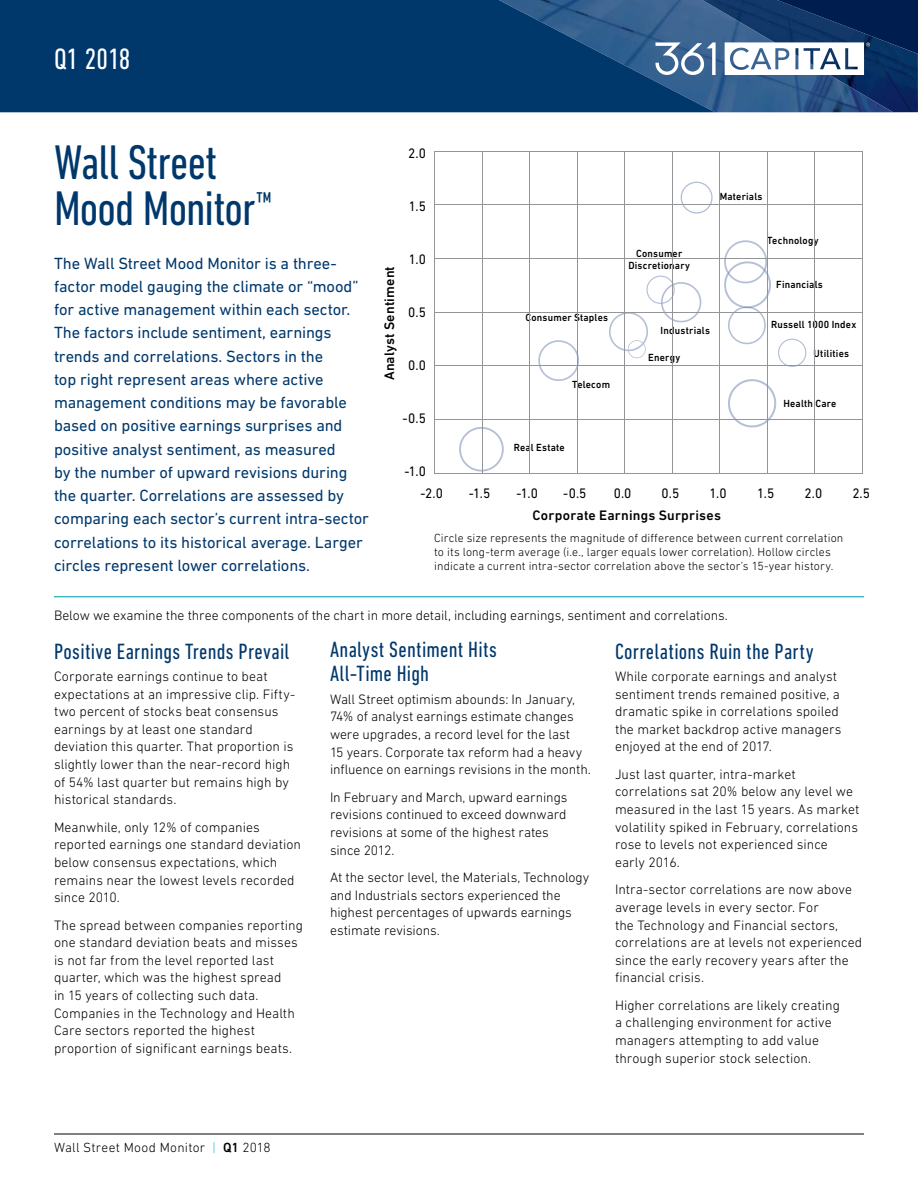
<style>
.page{position:relative;width:918px;height:1188px;background:#fff}
.page>*{position:absolute;margin:0;border:0;box-sizing:border-box;transform-origin:0 0}
.t1{font:condensed 49.5px/46.5px "DIN Next LT Pro";letter-spacing:-.02em;color:#00386c}
.t2{font:condensed 30px "DIN Next LT Pro";letter-spacing:-.005em;color:#fff}
.t3{font:condensed 22.5px/24px "DIN Next LT Pro";letter-spacing:.015em;color:#00386c}
.t4{font:16.5px/23.2px "DIN Next LT Pro";letter-spacing:-.01em;color:#00386c}
.t5{font:13.95px "DIN Next LT Pro";color:#000;scale:.95 1}
.t6{font:500 13.95px "DIN Next LT Pro";letter-spacing:.015em;color:#000}
.t7{font:300 13.8px/17.5px "DIN Next LT Pro";letter-spacing:.005em;color:#000}
.t8{font:300 13.5px "DIN Next LT Pro";letter-spacing:.02em;color:#000}
.t9{font:300 12px/14.4px "DIN Next LT Pro";letter-spacing:.01em;color:#000}
.t10{font:500 10.5px/12.6px "DIN Next LT Pro";letter-spacing:.02em;color:#000;text-align:center;scale:.95 1}
.s1{color:#16becf}
.s2{font-weight:500}
</style>
<div class="page">
<hr style="left:54px;top:1134px;width:810px;height:1px;background:#000">
<img style="left:715px;top:0;width:203px;height:112px">
<svg style="left:0;top:0;width:715px;height:112px;background:#073d70"></svg>
<svg style="left:655px;top:42px;width:61px;height:33px"></svg>
<svg style="left:725px;top:0;width:193px;height:75px"></svg>
<hr style="left:54px;top:596px;width:810px;height:1px;background:#009dad">
<svg style="left:459px;top:427px;width:45px;height:45px"></svg>
<svg style="left:538px;top:340px;width:41px;height:41px"></svg>
<svg style="left:609px;top:276px;width:92px;height:82px"></svg>
<svg style="left:724px;top:240px;width:47px;height:104px"></svg>
<svg style="left:778px;top:339px;width:28px;height:26px"></svg>
<svg style="left:728px;top:379px;width:48px;height:48px"></svg>
<svg style="left:681px;top:182px;width:32px;height:32px"></svg>
<hr style="left:624px;top:152px;width:1px;height:321px;background:#000">
<hr style="left:529px;top:152px;width:1px;height:321px;background:#939598">
<hr style="left:767px;top:152px;width:1px;height:321px;background:#939598">
<hr style="left:482px;top:152px;width:1px;height:321px;background:#939598">
<hr style="left:434px;top:152px;width:1px;height:321px;background:#939598">
<hr style="left:672px;top:152px;width:1px;height:321px;background:#939598">
<hr style="left:577px;top:152px;width:1px;height:321px;background:#939598">
<hr style="left:625px;top:152px;width:1px;height:321px;background:#939598">
<hr style="left:815px;top:152px;width:1px;height:321px;background:#939598">
<hr style="left:862px;top:152px;width:1px;height:321px;background:#939598">
<hr style="left:720px;top:152px;width:1px;height:321px;background:#939598">
<hr style="left:434px;top:365px;width:428px;height:1px;background:#000">
<hr style="left:434px;top:366px;width:428px;height:1px;background:#939598">
<hr style="left:434px;top:312px;width:428px;height:1px;background:#939598">
<hr style="left:434px;top:259px;width:428px;height:1px;background:#939598">
<hr style="left:434px;top:205px;width:428px;height:1px;background:#939598">
<hr style="left:434px;top:473px;width:428px;height:1px;background:#939598">
<hr style="left:434px;top:420px;width:428px;height:1px;background:#939598">
<hr style="left:434px;top:151px;width:428px;height:1px;background:#939598">
<h2 class="t2" style="left:54px;top:42px;width:78px">Q1 2018</h2>
<h1 class="t1" style="left:54px;top:138px;width:220px">Wall Street<br>Mood Monitor <sup>™</sup></h1>
<p class="t4" style="left:54px;top:251px;width:317px">The Wall Street Mood Monitor is a three&shy;factor model gauging the climate or “mood” for active management within each sector.<br>The factors include sentiment, earnings trends and correlations. Sectors in the<br>top right represent areas where active management conditions may be favorable based on positive earnings surprises and positive analyst sentiment, as measured<br>by the number of upward revisions during the quarter. Correlations are assessed by comparing each sector’s current intra-sector correlations to its historical average. Larger circles represent lower correlations.</p>
<p class="t5" style="left:408px;top:145px;width:20px">2.0</p>
<p class="t5" style="left:409px;top:198px;width:20px">1.5</p>
<p class="t6" style="left:381px;top:380px;width:116px;rotate:-90deg">Analyst Sentiment</p>
<p class="t5" style="left:409px;top:251px;width:20px">1.0</p>
<p class="t5" style="left:408px;top:304px;width:20px">0.5</p>
<p class="t5" style="left:408px;top:357px;width:20px">0.0</p>
<p class="t5" style="left:403px;top:411px;width:26px">-0.5</p>
<p class="t5" style="left:404px;top:464px;width:24px">-1.0</p>
<p class="t10" style="left:525px;top:311px;width:89px">Consumer Staples</p>
<p class="t10" style="left:572px;top:378px;width:41px">Telecom</p>
<p class="t10" style="left:514px;top:441px;width:55px">Real Estate</p>
<p class="t10" style="left:720px;top:190px;width:47px">Materials</p>
<p class="t10" style="left:628px;top:247px;width:66px">Consumer<br>Discretionary</p>
<p class="t10" style="left:661px;top:324px;width:54px">Industrials</p>
<p class="t10" style="left:648px;top:351px;width:35px">Energy</p>
<p class="t10" style="left:767px;top:234px;width:56px">Technology</p>
<p class="t10" style="left:776px;top:278px;width:51px">Financials</p>
<p class="t10" style="left:771px;top:318px;width:91px">Russell 1000 Index</p>
<p class="t10" style="left:814px;top:348px;width:39px">Utilities</p>
<p class="t10" style="left:783px;top:397px;width:57px">Health Care</p>
<p class="t5" style="left:420px;top:485px;width:25px">-2.0</p>
<p class="t5" style="left:469px;top:485px;width:24px">-1.5</p>
<p class="t5" style="left:516px;top:485px;width:24px">-1.0</p>
<p class="t5" style="left:563px;top:485px;width:26px">-0.5</p>
<p class="t5" style="left:614px;top:485px;width:20px">0.0</p>
<p class="t5" style="left:661px;top:485px;width:20px">0.5</p>
<p class="t5" style="left:709px;top:485px;width:20px">1.0</p>
<p class="t5" style="left:757px;top:485px;width:20px">1.5</p>
<p class="t5" style="left:805px;top:485px;width:20px">2.0</p>
<p class="t5" style="left:852px;top:485px;width:20px">2.5</p>
<p class="t6" style="left:533px;top:507px;width:190px">Corporate Earnings Surprises</p>
<p class="t9" style="left:434px;top:530px;width:411px">Circle size represents the magnitude of difference between current correlation to its long-term average (i.e., larger equals lower correlation). Hollow circles indicate a current intra-sector correlation above the sector’s 15-year history.</p>
<p class="t7" style="left:54px;top:607px;width:675px">Below we examine the three components of the chart in more detail, including earnings, sentiment and correlations.</p>
<h3 class="t3" style="left:54px;top:639px;width:237px">Positive Earnings Trends Prevail</h3>
<p class="t7" style="left:54px;top:667px;width:243px">Corporate earnings continue to beat expectations at an impressive clip. Fifty&shy;two percent of stocks beat consensus earnings by at least one standard deviation this quarter. That proportion is slightly lower than the near-record high of 54% last quarter but remains high by historical standards.</p>
<p class="t7" style="left:54px;top:818px;width:249px">Meanwhile, only 12% of companies reported earnings one standard deviation below consensus expectations, which remains near the lowest levels recorded since 2010.</p>
<p class="t7" style="left:54px;top:916px;width:251px">The spread between companies reporting one standard deviation beats and misses is not far from the level reported last quarter, which was the highest spread<br>in 15 years of collecting such data.<br>Companies in the Technology and Health Care sectors reported the highest proportion of significant earnings beats.</p>
<h3 class="t3" style="left:330px;top:638px;width:168px">Analyst Sentiment Hits<br>All-Time High</h3>
<p class="t7" style="left:330px;top:690px;width:262px">Wall Street optimism abounds: In January, 74% of analyst earnings estimate changes were upgrades, a record level for the last<br>15 years. Corporate tax reform had a heavy influence on earnings revisions in the month.</p>
<p class="t7" style="left:330px;top:788px;width:239px">In February and March, upward earnings revisions continued to exceed downward revisions at some of the highest rates since 2012.</p>
<p class="t7" style="left:330px;top:868px;width:261px">At the sector level, the Materials, Technology and Industrials sectors experienced the highest percentages of upwards earnings estimate revisions.</p>
<h3 class="t3" style="left:615px;top:639px;width:200px">Correlations Ruin the Party</h3>
<p class="t7" style="left:615px;top:667px;width:228px">While corporate earnings and analyst sentiment trends remained positive, a dramatic spike in correlations spoiled the market backdrop active managers enjoyed at the end of 2017.</p>
<p class="t7" style="left:615px;top:765px;width:246px">Just last quarter, intra-market correlations sat 20% below any level we measured in the last 15 years. As market volatility spiked in February, correlations rose to levels not experienced since early 2016.</p>
<p class="t7" style="left:615px;top:881px;width:249px">Intra-sector correlations are now above average levels in every sector. For<br>the Technology and Financial sectors, correlations are at levels not experienced since the early recovery years after the financial crisis.</p>
<p class="t7" style="left:615px;top:996px;width:226px">Higher correlations are likely creating a challenging environment for active managers attempting to add value through superior stock selection.</p>
<p class="t8" style="left:54px;top:1139px;width:218px">Wall Street Mood Monitor <span class="s1">|</span> <span class="s2">Q1</span> 2018</p>
</div>
